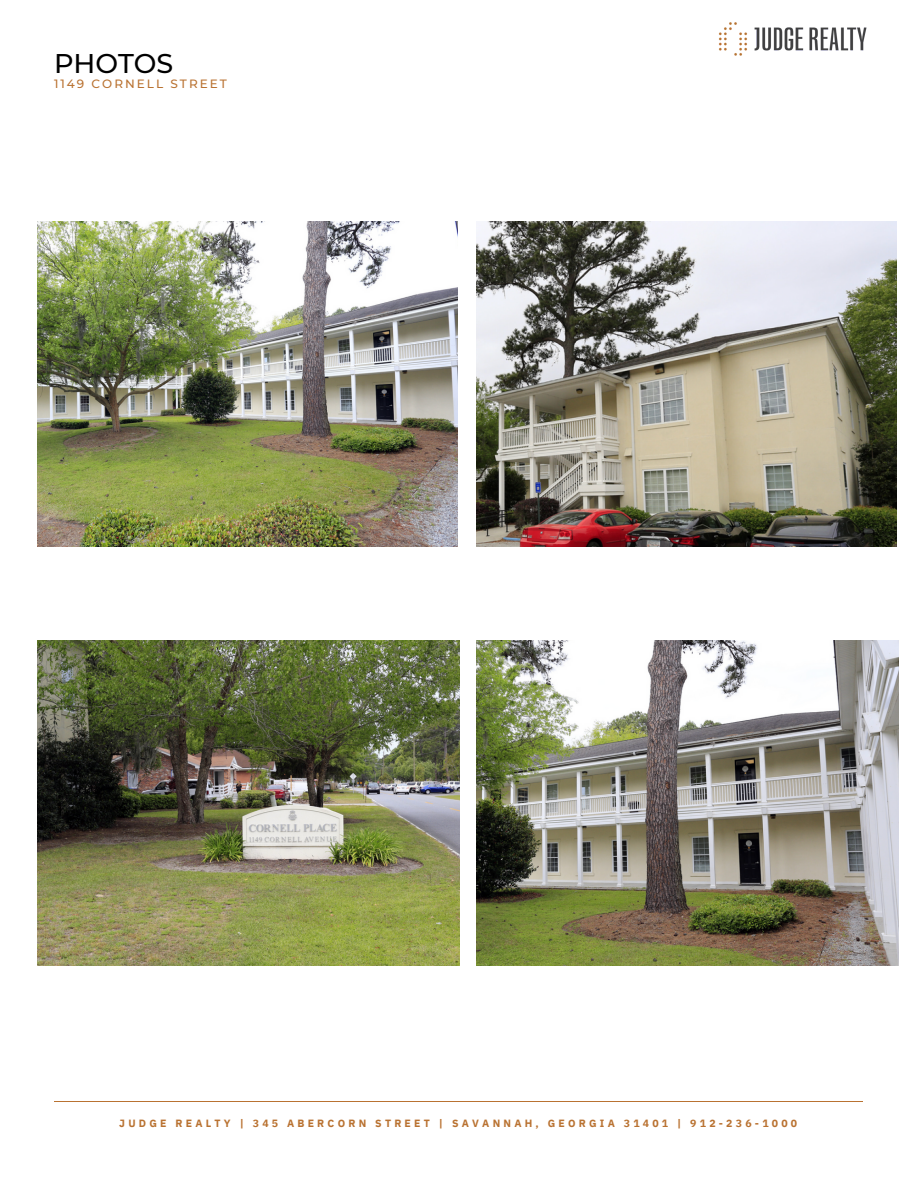
<style>
.page{position:relative;width:918px;height:1188px;background:#fff}
.page>*{position:absolute;margin:0;border:0;box-sizing:border-box;transform-origin:0 0}
.t1{font:500 27px "Montserrat";color:#000}
.t2{font:500 12px "Montserrat";letter-spacing:.17em;color:#b97231}
.t3{font:700 10.5px "IBM Plex Sans";letter-spacing:.305em;color:#b97231}
</style>
<div class="page">
<hr style="left:54px;top:1101px;width:808px;height:1px;background:#b97231">
<img style="left:38px;top:222px;width:420px;height:325px">
<img style="left:476px;top:222px;width:421px;height:325px">
<img style="left:38px;top:641px;width:421px;height:325px">
<img style="left:476px;top:641px;width:423px;height:325px">
<img style="left:719px;top:22px;width:148px;height:34px">
<h1 class="t1" style="left:54px;top:46px;width:121px">PHOTOS</h1>
<h1 class="t2" style="left:54px;top:76px;width:174px">1149 CORNELL STREET</h1>
<p class="t3" style="left:119px;top:1116px;width:679px">JUDGE REALTY | 345 ABERCORN STREET | SAVANNAH, GEORGIA 31401 | 912-236-1000</p>
</div>
